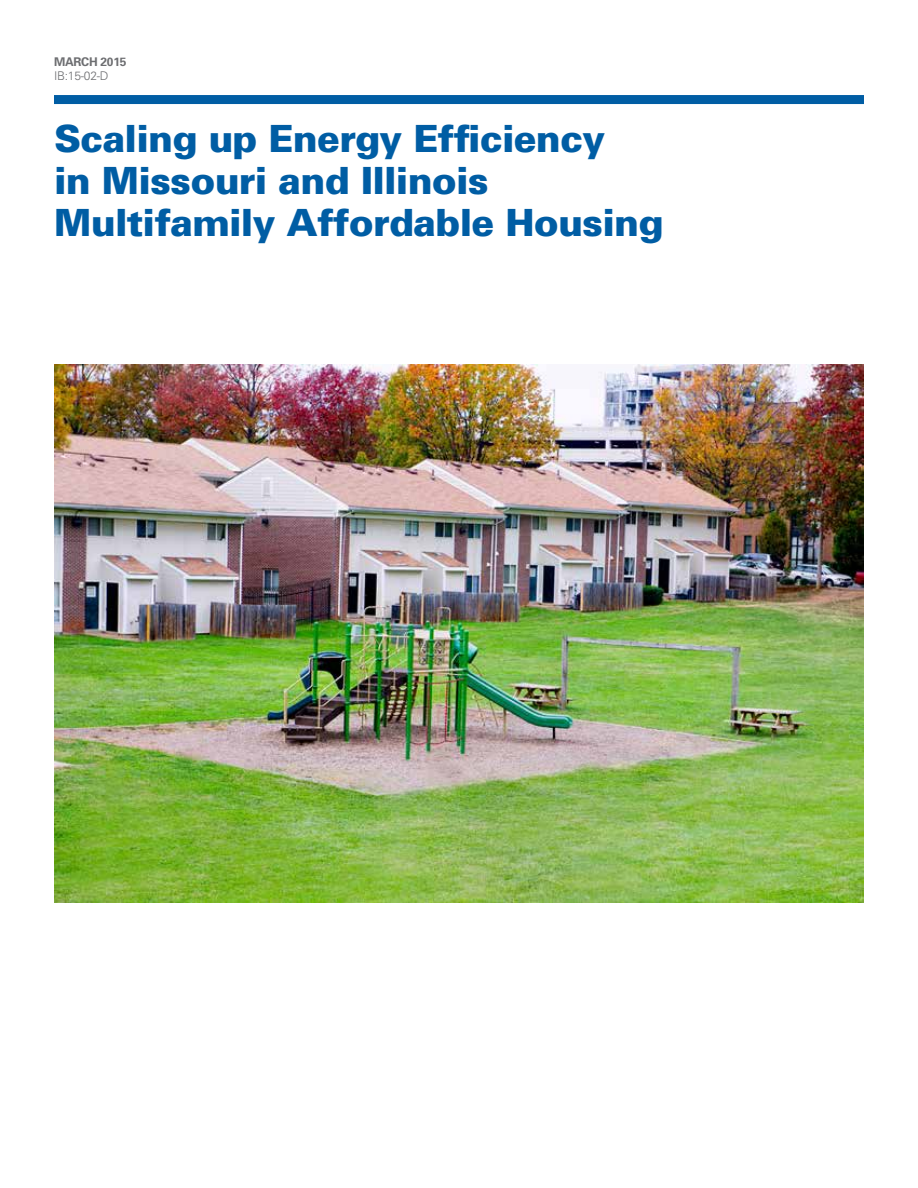
<style>
.page{position:relative;width:918px;height:1188px;background:#fff}
.page>*{position:absolute;margin:0;border:0;box-sizing:border-box;transform-origin:0 0}
.t1{font:900 37.5px/42px "Univers";letter-spacing:-.02em;color:#005da4}
.t2{font:300 12px "Univers";color:#6d6e71}
.t3{font:700 12px "Univers";letter-spacing:-.02em;color:#6d6e71}
</style>
<div class="page">
<div style="left:54px;top:95px;width:810px;height:9px;background:#005da4"></div>
<img style="left:54px;top:364px;width:810px;height:539px">
<p class="t3" style="left:54px;top:54px;width:74px">MARCH 2015</p>
<p class="t2" style="left:54px;top:69px;width:56px">IB:15-02-D</p>
<p class="t1" style="left:54px;top:116px;width:611px">Scaling up Energy Efficiency<br>in Missouri and Illinois<br>Multifamily Affordable Housing</p>
</div>
